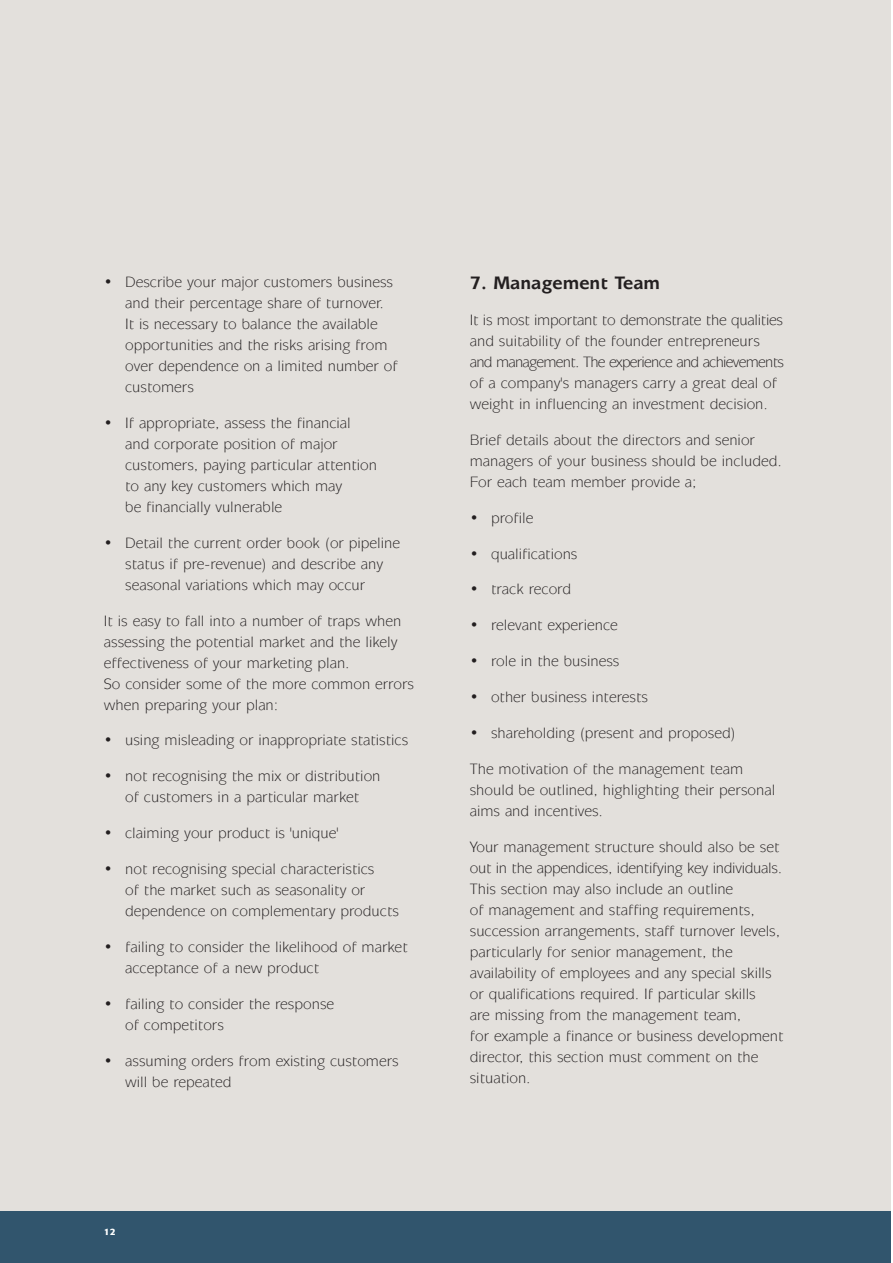
<style>
.page{position:relative;width:893px;height:1263px;background:#fff}
.page>*{position:absolute;margin:0;border:0;box-sizing:border-box;transform-origin:0 0}
.t1{font:700 18px "Mixage IT Cby BT";color:#231f20}
.t2{font:15px/21px "Mixage IT Cby BT";color:#231f20}
.t3{font:900 9px "Mixage IT Cby BT";color:#fff}
</style>
<div class="page">
<div style="left:0;top:0;width:890px;height:1263px;background:#e3e0dc"></div>
<div style="left:0;top:1212px;width:890px;height:51px;background:#31556d"></div>
<p class="t2" style="left:125px;top:273px;width:274px;text-indent:-21px">• Describe your major customers business and their percentage share of turnover.<br>It is necessary to balance the available opportunities and the risks arising from over dependence on a limited number of customers</p>
<p class="t2" style="left:125px;top:414px;width:253px;text-indent:-21px">• If appropriate, assess the financial and corporate position of major customers, paying particular attention to any key customers which may<br>be financially vulnerable</p>
<p class="t2" style="left:125px;top:533px;width:276px;text-indent:-21px">• Detail the current order book (or pipeline status if pre-revenue) and describe any seasonal variations which may occur</p>
<p class="t2" style="left:104px;top:611px;width:311px">It is easy to fall into a number of traps when assessing the potential market and the likely effectiveness of your marketing plan.<br>So consider some of the more common errors when preparing your plan:</p>
<p class="t2" style="left:104px;top:731px;width:306px">• using misleading or inappropriate statistics</p>
<p class="t2" style="left:104px;top:767px;width:278px;text-align:center">• not recognising the mix or distribution of customers in a particular market</p>
<p class="t2" style="left:104px;top:824px;width:236px">• claiming your product is 'unique'</p>
<p class="t2" style="left:125px;top:860px;width:275px;text-indent:-21px">• not recognising special characteristics<br>of the market such as seasonality or dependence on complementary products</p>
<p class="t2" style="left:125px;top:938px;width:284px;text-indent:-21px">• failing to consider the likelihood of market acceptance of a new product</p>
<p class="t2" style="left:125px;top:995px;width:210px;text-indent:-21px">• failing to consider the response of competitors</p>
<p class="t2" style="left:125px;top:1052px;width:275px;text-indent:-21px">• assuming orders from existing customers will be repeated</p>
<p class="t3" style="left:104px;top:1229px;width:13px">12</p>
<p class="t1" style="left:470px;top:276px;width:192px">7. Management Team</p>
<p class="t2" style="left:470px;top:311px;width:316px">It is most important to demonstrate the qualities and suitability of the founder entrepreneurs and management. The experience and achievements of a company's managers carry a great deal of weight in influencing an investment decision.</p>
<p class="t2" style="left:470px;top:431px;width:313px">Brief details about the directors and senior managers of your business should be included.<br>For each team member provide a;</p>
<p class="t2" style="left:470px;top:508px;width:65px">• profile</p>
<p class="t2" style="left:470px;top:544px;width:109px">• qualifications</p>
<p class="t2" style="left:470px;top:580px;width:103px">• track record</p>
<p class="t2" style="left:470px;top:616px;width:150px">• relevant experience</p>
<p class="t2" style="left:470px;top:652px;width:151px">• role in the business</p>
<p class="t2" style="left:470px;top:688px;width:180px">• other business interests</p>
<p class="t2" style="left:470px;top:724px;width:267px">• shareholding (present and proposed)</p>
<p class="t2" style="left:470px;top:760px;width:307px">The motivation of the management team should be outlined, highlighting their personal aims and incentives.</p>
<p class="t2" style="left:470px;top:837px;width:315px">Your management structure should also be set out in the appendices, identifying key individuals.<br>This section may also include an outline<br>of management and staffing requirements, succession arrangements, staff turnover levels, particularly for senior management, the availability of employees and any special skills or qualifications required. If particular skills<br>are missing from the management team,<br>for example a finance or business development director, this section must comment on the situation.</p>
</div>
